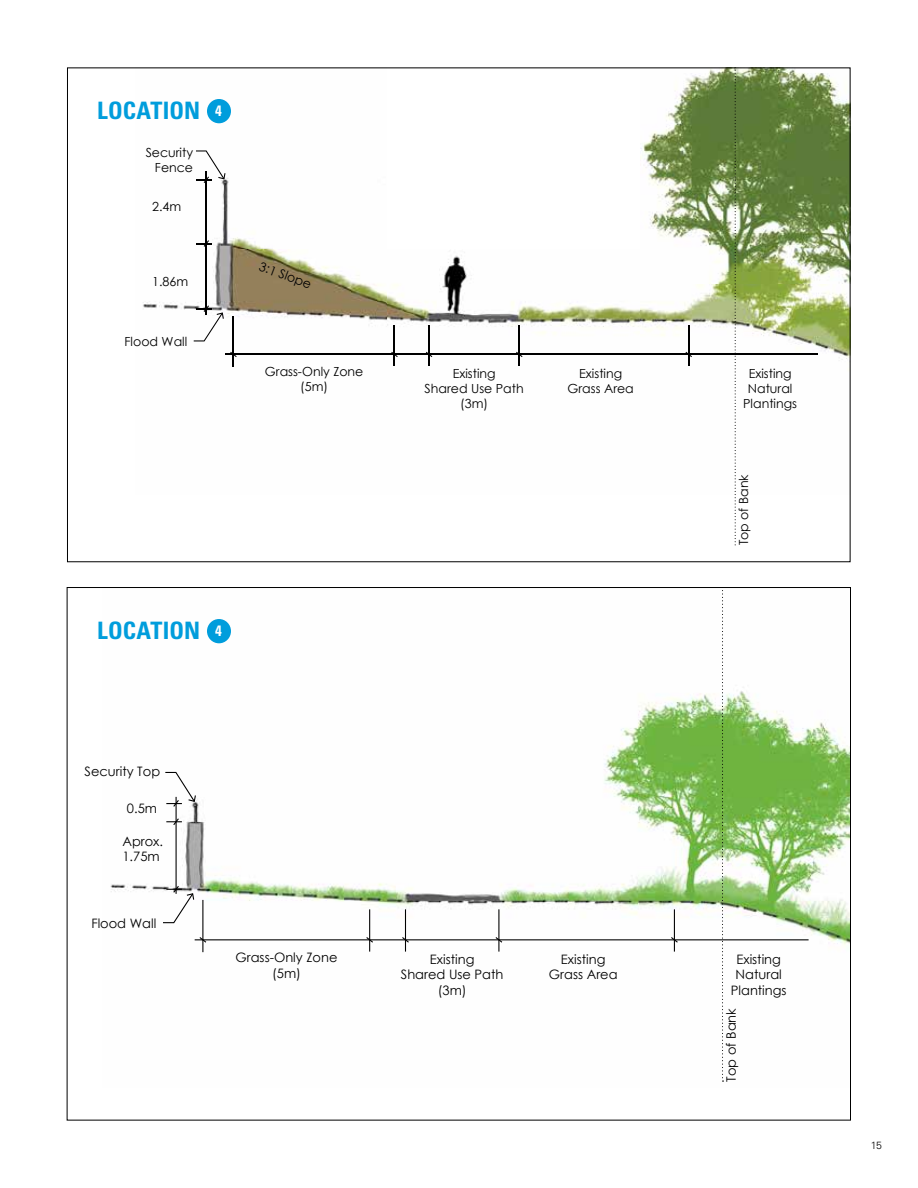
<style>
.page{position:relative;width:918px;height:1188px;background:#fff}
.page>*{position:absolute;margin:0;border:0;box-sizing:border-box;transform-origin:0 0}
.t1{font:700 condensed 24px "Univers";color:#009ddc}
.t2{font:13.05px/15.6px "Century Gothic";color:#000;text-align:center}
.t3{font:12.6px/15px "Century Gothic";color:#000;text-align:center}
.t4{font:300 10.5px "Univers";color:#000}
.s1{font-size:15px;color:#fff}
</style>
<div class="page">
<img style="left:110px;top:619px;width:739px;height:334px">
<hr style="left:176px;top:797px;width:1px;height:97px;background:#000">
<svg style="left:166px;top:817px;width:16px;height:9px"></svg>
<svg style="left:162px;top:885px;width:33px;height:39px"></svg>
<svg style="left:164px;top:771px;width:33px;height:37px"></svg>
<hr style="left:195px;top:939px;width:614px;height:1px;background:#000">
<hr style="left:202px;top:900px;width:1px;height:52px;background:#000">
<hr style="left:369px;top:909px;width:1px;height:43px;background:#000">
<hr style="left:405px;top:909px;width:1px;height:43px;background:#000">
<hr style="left:498px;top:909px;width:1px;height:43px;background:#000">
<hr style="left:674px;top:909px;width:1px;height:43px;background:#000">
<svg style="left:198px;top:936px;width:9px;height:8px"></svg>
<svg style="left:365px;top:936px;width:9px;height:8px"></svg>
<svg style="left:401px;top:936px;width:9px;height:8px"></svg>
<svg style="left:494px;top:936px;width:9px;height:8px"></svg>
<svg style="left:670px;top:936px;width:9px;height:8px"></svg>
<svg style="left:722px;top:590px;width:2px;height:492px"></svg>
<div style="left:207px;top:619px;width:24px;height:24px;background:#009ddc;border-radius:50%"></div>
<img style="left:143px;top:70px;width:705px;height:422px">
<hr style="left:206px;top:171px;width:1px;height:144px;background:#000">
<svg style="left:197px;top:240px;width:15px;height:7px"></svg>
<svg style="left:194px;top:305px;width:30px;height:36px"></svg>
<svg style="left:196px;top:150px;width:29px;height:33px"></svg>
<hr style="left:225px;top:354px;width:593px;height:1px;background:#000">
<hr style="left:233px;top:316px;width:1px;height:50px;background:#000">
<hr style="left:394px;top:325px;width:1px;height:41px;background:#000">
<hr style="left:429px;top:325px;width:1px;height:41px;background:#000">
<hr style="left:519px;top:325px;width:1px;height:41px;background:#000">
<hr style="left:688px;top:325px;width:1px;height:41px;background:#000">
<svg style="left:230px;top:352px;width:7px;height:5px"></svg>
<svg style="left:391px;top:352px;width:7px;height:5px"></svg>
<svg style="left:426px;top:352px;width:6px;height:5px"></svg>
<svg style="left:516px;top:352px;width:7px;height:5px"></svg>
<svg style="left:685px;top:352px;width:7px;height:5px"></svg>
<svg style="left:735px;top:70px;width:1px;height:475px"></svg>
<div style="left:207px;top:99px;width:24px;height:24px;background:#009ddc;border-radius:50%"></div>
<h1 class="t1" style="left:97px;top:96px;width:126px">LOCATION <span class="s1">4</span></h1>
<p class="t3" style="left:146px;top:145px;width:49px;text-align:right">Security<br>Fence</p>
<p class="t3" style="left:152px;top:198px;width:31px">2.4m</p>
<p class="t3" style="left:152px;top:273px;width:38px">1.86m</p>
<p class="t3" style="left:125px;top:333px;width:64px">Flood Wall</p>
<p class="t3" style="left:263px;top:258px;width:56px;rotate:21deg">3:1 Slope</p>
<p class="t3" style="left:265px;top:364px;width:100px">Grass-Only Zone (5m)</p>
<p class="t3" style="left:425px;top:365px;width:101px">Existing<br>Shared Use Path (3m)</p>
<h1 class="t1" style="left:97px;top:616px;width:126px">LOCATION <span class="s1">4</span></h1>
<p class="t3" style="left:568px;top:365px;width:68px">Existing<br>Grass Area</p>
<p class="t3" style="left:743px;top:365px;width:55px">Existing<br>Natural<br>Plantings</p>
<p class="t3" style="left:736px;top:545px;width:73px;rotate:-90deg">Top of Bank</p>
<p class="t2" style="left:85px;top:763px;width:77px">Security Top</p>
<p class="t2" style="left:127px;top:801px;width:32px">0.5m</p>
<p class="t2" style="left:122px;top:833px;width:42px;text-align:left">Aprox.<br>1.75m</p>
<p class="t2" style="left:91px;top:915px;width:66px">Flood Wall</p>
<p class="t2" style="left:236px;top:949px;width:104px">Grass-Only Zone (5m)</p>
<p class="t2" style="left:401px;top:951px;width:104px">Existing<br>Shared Use Path (3m)</p>
<p class="t2" style="left:549px;top:951px;width:70px">Existing<br>Grass Area</p>
<p class="t2" style="left:731px;top:951px;width:57px">Existing<br>Natural<br>Plantings</p>
<p class="t2" style="left:723px;top:1082px;width:75px;rotate:-90deg">Top of Bank</p>
<p class="t4" style="left:871px;top:1139px;width:13px">15</p>
</div>
